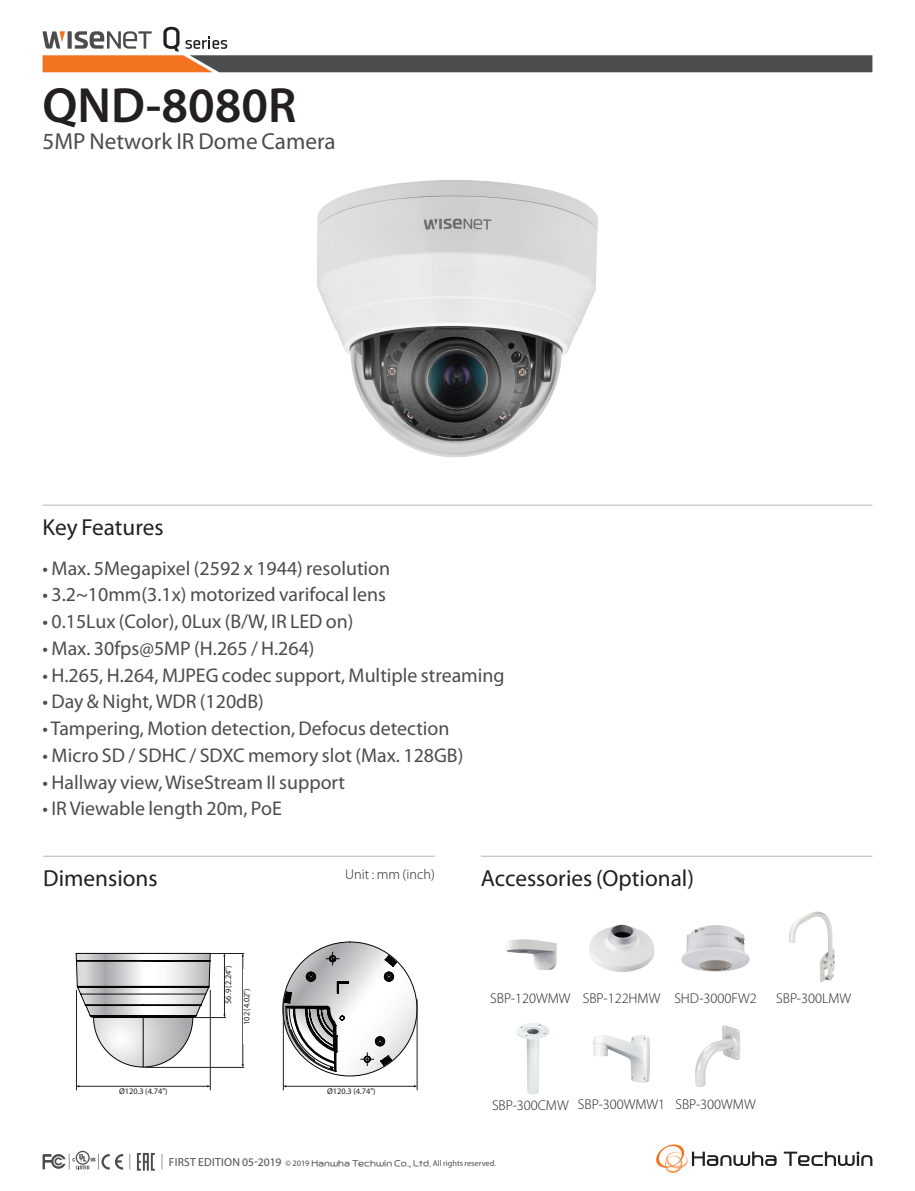
<style>
.page{position:relative;width:915px;height:1191px;background:#fff}
.page>*{position:absolute;margin:0;border:0;box-sizing:border-box;transform-origin:0 0}
.t1{font:600 49.65px "Myriad Pro";color:#231f20}
.t2{font:23.25px "Myriad Pro";color:#231f20}
.t3{font:23.25px "Myriad Pro";color:#4b4c4d}
.t4{font:19.95px "Myriad Pro";color:#4b4c4d}
.t5{font:300 14.25px "Myriad Pro";color:#231f20}
.t6{font:8.4px "Myriad Pro";color:#231f20}
.t7{font:8.25px "Myriad Pro";color:#4b4c4d}
.t8{font:7.5px "Helvetica";color:#231f20}
.s1{font-size:11.55px}
.s2{font-family:"Hanwha L OTF"}
</style>
<div class="page">
<svg style="left:283px;top:942px;width:134px;height:134px"></svg>
<svg style="left:76px;top:952px;width:321px;height:119px"></svg>
<hr style="left:78px;top:1086px;width:131px;height:1px;background:#231f20">
<hr style="left:210px;top:990px;width:1px;height:100px;background:#231f20">
<hr style="left:76px;top:990px;width:1px;height:100px;background:#231f20">
<hr style="left:284px;top:1086px;width:132px;height:1px;background:#231f20">
<hr style="left:416px;top:999px;width:1px;height:91px;background:#231f20">
<hr style="left:283px;top:999px;width:1px;height:91px;background:#231f20">
<hr style="left:43px;top:505px;width:829px;height:1px;background:#b2b3b7">
<svg style="left:656px;top:1144px;width:120px;height:29px"></svg>
<svg style="left:783px;top:1151px;width:89px;height:14px"></svg>
<svg style="left:129px;top:1154px;width:1px;height:15px"></svg>
<svg style="left:162px;top:1154px;width:1px;height:15px"></svg>
<svg style="left:42px;top:1150px;width:81px;height:19px"></svg>
<svg style="left:137px;top:1153px;width:18px;height:17px"></svg>
<img style="left:317px;top:180px;width:281px;height:278px">
<div style="left:243px;top:969px;width:11px;height:74px;background:#fff"></div>
<div style="left:225px;top:962px;width:11px;height:45px;background:#fff"></div>
<hr style="left:43px;top:855px;width:391px;height:1px;background:#b2b3b7">
<svg style="left:42px;top:27px;width:830px;height:45px"></svg>
<hr style="left:480px;top:855px;width:392px;height:1px;background:#b2b3b7">
<img style="left:506px;top:939px;width:51px;height:31px">
<img style="left:589px;top:924px;width:66px;height:48px">
<img style="left:593px;top:1035px;width:57px;height:48px">
<img style="left:681px;top:925px;width:68px;height:46px">
<img style="left:695px;top:1025px;width:45px;height:62px">
<img style="left:789px;top:911px;width:45px;height:71px">
<img style="left:517px;top:1023px;width:32px;height:71px">
<h1 class="t1" style="left:43px;top:74px;width:255px">QND-8080R</h1>
<p class="t3" style="left:43px;top:127px;width:294px">5MP Network IR Dome Camera</p>
<p class="t2" style="left:43px;top:513px;width:122px">Key Features</p>
<p class="t4" style="left:43px;top:555px;width:349px">• Max. 5Megapixel (2592 x 1944) resolution</p>
<p class="t4" style="left:43px;top:582px;width:345px">• 3.2~10mm(3.1x) motorized varifocal lens</p>
<p class="t4" style="left:43px;top:609px;width:312px">• 0.15Lux (Color), 0Lux (B/W, IR LED on)</p>
<p class="t4" style="left:43px;top:636px;width:273px">• Max. 30fps@5MP (H.265 / H.264)</p>
<p class="t4" style="left:43px;top:662px;width:463px">• H.265, H.264, MJPEG codec support, Multiple streaming</p>
<p class="t4" style="left:43px;top:689px;width:223px">• Day &amp; Night, WDR (120dB)</p>
<p class="t4" style="left:43px;top:716px;width:408px">• Tampering, Motion detection, Defocus detection</p>
<p class="t4" style="left:43px;top:743px;width:422px">• Micro SD / SDHC / SDXC memory slot (Max. 128GB)</p>
<p class="t4" style="left:43px;top:769px;width:304px">• Hallway view, WiseStream II support</p>
<p class="t4" style="left:43px;top:796px;width:241px">• IR Viewable length 20m, PoE</p>
<p class="t2" style="left:43px;top:864px;width:116px">Dimensions</p>
<p class="t5" style="left:345px;top:866px;width:91px">Unit : mm (inch)</p>
<p class="t2" style="left:480px;top:864px;width:214px">Accessories (Optional)</p>
<p class="t8" style="left:224px;top:1004px;width:41px;rotate:-90deg">56.9 (2.24")</p>
<p class="t6" style="left:223px;top:1003px;width:40px;rotate:-90deg">56.9 (2.24")</p>
<p class="t6" style="left:241px;top:1025px;width:38px;rotate:-90deg">102 (4.02")</p>
<p class="t8" style="left:241px;top:1029px;width:38px;rotate:-90deg">102 (4.02")</p>
<p class="t5" style="left:490px;top:990px;width:172px">SBP-120WMW SBP-122HMW</p>
<p class="t5" style="left:674px;top:989px;width:84px">SHD-3000FW2</p>
<p class="t5" style="left:776px;top:989px;width:76px">SBP-300LMW</p>
<p class="t8" style="left:121px;top:1084px;width:51px">Ø120.3 (4.74")</p>
<p class="t8" style="left:328px;top:1084px;width:51px">Ø120.3 (4.74")</p>
<p class="t6" style="left:119px;top:1085px;width:50px">Ø120.3 (4.74")</p>
<p class="t6" style="left:327px;top:1085px;width:50px">Ø120.3 (4.74")</p>
<p class="t5" style="left:492px;top:1097px;width:78px">SBP-300CMW</p>
<p class="t5" style="left:577px;top:1096px;width:89px">SBP-300WMW1</p>
<p class="t5" style="left:675px;top:1095px;width:82px">SBP-300WMW</p>
<p class="t7" style="left:169px;top:1158px;width:328px"><span class="s1">FIRST EDITION 05-2019</span> © 2019 <span class="s2">Hanwha Techwin Co., Ltd.</span> All rights reserved.</p>
</div>
